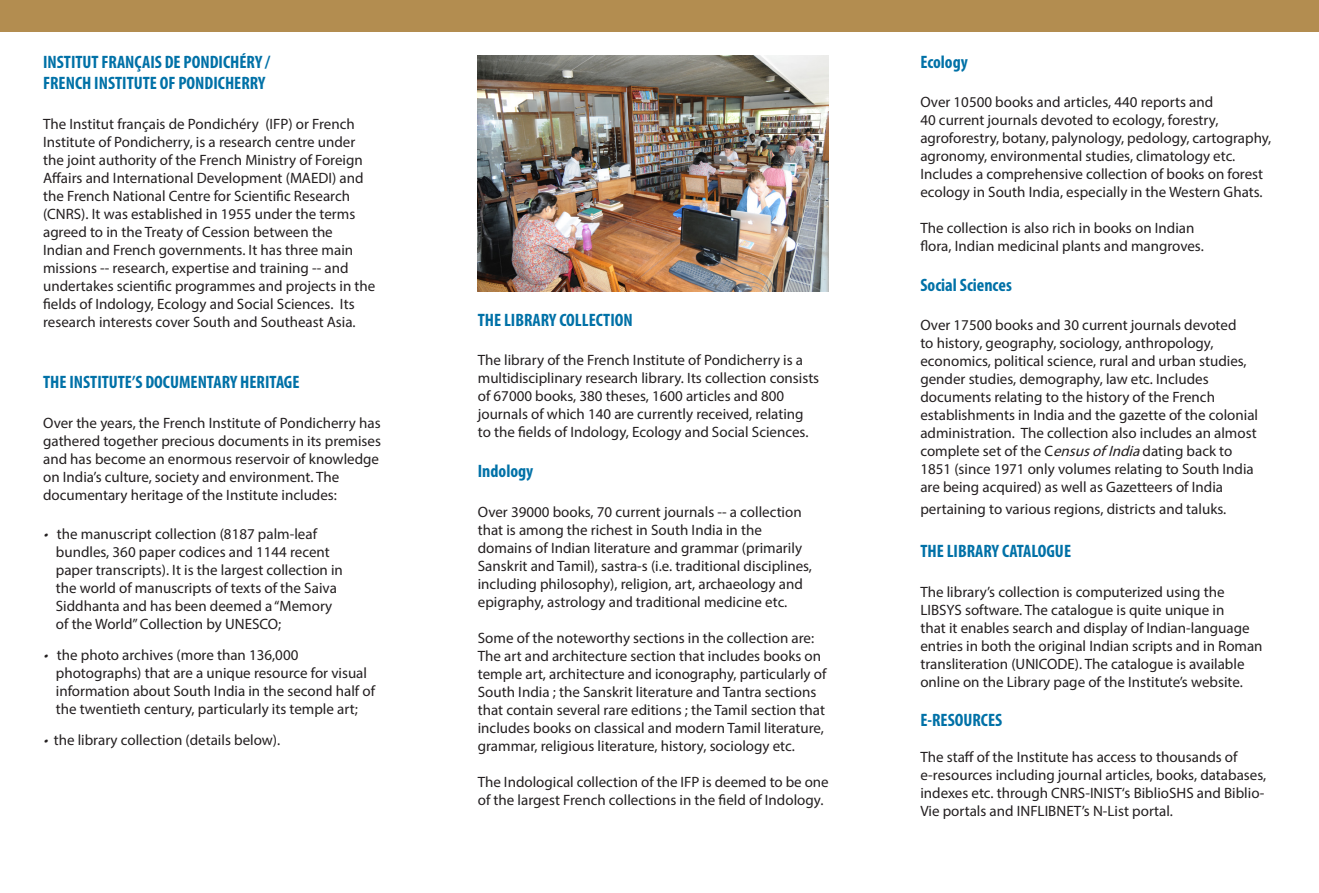
<style>
.page{position:relative;width:1319px;height:893px;background:#fff}
.page>*{position:absolute;margin:0;border:0;box-sizing:border-box;transform-origin:0 0}
.t1{font:700 condensed 18px "Myriad Pro";color:#0071a7}
.general_paragraph{font:15px/18px "Myriad Pro";color:#231f20}
.list{font:15px/18px "Myriad Pro";color:#231f20}
.s1{font-style:italic}
</style>
<div class="page">
<div style="left:0;top:0;width:1318px;height:32px;background:#b38d50"></div>
<img style="left:477px;top:55px;width:351px;height:236px">
<p class="t1" style="left:43px;top:50px;width:228px">INSTITUT FRANÇAIS DE PONDICHÉRY /</p>
<p class="t1" style="left:43px;top:72px;width:224px">FRENCH INSTITUTE OF PONDICHERRY</p>
<p class="general_paragraph" style="left:43px;top:114px;width:334px">The Institut français de Pondichéry (IFP) or French Institute of Pondicherry, is a research centre under the joint authority of the French Ministry of Foreign Affairs and International Development (MAEDI) and the French National Centre for Scientific Research (CNRS). It was established in 1955 under the terms agreed to in the Treaty of Cession between the Indian and French governments. It has three main missions -- research, expertise and training -- and undertakes scientific programmes and projects in the fields of Indology, Ecology and Social Sciences. Its research interests cover South and Southeast Asia.</p>
<p class="t1" style="left:43px;top:371px;width:258px">THE INSTITUTE’S DOCUMENTARY HERITAGE</p>
<p class="general_paragraph" style="left:43px;top:413px;width:339px">Over the years, the French Institute of Pondicherry has gathered together precious documents in its premises and has become an enormous reservoir of knowledge on India’s culture, society and environment. The documentary heritage of the Institute includes:</p>
<p class="list" style="left:56px;top:525px;width:288px;text-indent:-13px"><span class="s1">•</span> the manuscript collection (8187 palm-leaf bundles, 360 paper codices and 1144 recent paper transcripts). It is the largest collection in the world of manuscripts of texts of the Saiva Siddhanta and has been deemed a “Memory of the World” Collection by UNESCO;</p>
<p class="list" style="left:56px;top:646px;width:320px;text-indent:-13px"><span class="s1">•</span> the photo archives (more than 136,000 photographs) that are a unique resource for visual information about South India in the second half of the twentieth century, particularly its temple art;</p>
<p class="list" style="left:43px;top:730px;width:239px"><span class="s1">•</span> the library collection (details below).</p>
<p class="t1" style="left:477px;top:308px;width:156px">THE LIBRARY COLLECTION</p>
<p class="general_paragraph" style="left:477px;top:351px;width:343px">The library of the French Institute of Pondicherry is a multidisciplinary research library. Its collection consists of 67000 books, 380 theses, 1600 articles and 800 journals of which 140 are currently received, relating to the fields of Indology, Ecology and Social Sciences.</p>
<p class="t1" style="left:477px;top:460px;width:57px">Indology</p>
<p class="general_paragraph" style="left:477px;top:502px;width:336px">Over 39000 books, 70 current journals -- a collection that is among the richest in South India in the domains of Indian literature and grammar (primarily Sanskrit and Tamil), sastra-s (i.e. traditional disciplines, including philosophy), religion, art, archaeology and epigraphy, astrology and traditional medicine etc.</p>
<p class="general_paragraph" style="left:477px;top:628px;width:350px">Some of the noteworthy sections in the collection are:<br>The art and architecture section that includes books on temple art, architecture and iconography, particularly of South India ; the Sanskrit literature and Tantra sections that contain several rare editions ; the Tamil section that includes books on classical and modern Tamil literature, grammar, religious literature, history, sociology etc.</p>
<p class="general_paragraph" style="left:477px;top:772px;width:352px">The Indological collection of the IFP is deemed to be one of the largest French collections in the field of Indology.</p>
<p class="t1" style="left:920px;top:50px;width:49px">Ecology</p>
<p class="general_paragraph" style="left:920px;top:93px;width:352px">Over 10500 books and articles, 440 reports and<br>40 current journals devoted to ecology, forestry, agroforestry, botany, palynology, pedology, cartography, agronomy, environmental studies, climatology etc.<br>Includes a comprehensive collection of books on forest ecology in South India, especially in the Western Ghats.</p>
<p class="general_paragraph" style="left:920px;top:219px;width:285px">The collection is also rich in books on Indian flora, Indian medicinal plants and mangroves.</p>
<p class="t1" style="left:920px;top:273px;width:93px">Social Sciences</p>
<p class="general_paragraph" style="left:920px;top:316px;width:339px">Over 17500 books and 30 current journals devoted<br>to history, geography, sociology, anthropology, economics, political science, rural and urban studies, gender studies, demography, law etc. Includes documents relating to the history of the French establishments in India and the gazette of the colonial administration. The collection also includes an almost complete set of the C<span class="s1">ensusofIndia</span>dating back to 1851 (since 1971 only volumes relating to South India are being acquired) as well as Gazetteers of India</p>
<p class="general_paragraph" style="left:920px;top:500px;width:307px">pertaining to various regions, districts and taluks.</p>
<p class="t1" style="left:920px;top:540px;width:152px">THE LIBRARY CATALOGUE</p>
<p class="general_paragraph" style="left:920px;top:582px;width:344px">The library’s collection is computerized using the LIBSYS software. The catalogue is quite unique in<br>that it enables search and display of Indian-language entries in both the original Indian scripts and in Roman transliteration (UNICODE). The catalogue is available online on the Library page of the Institute’s website.</p>
<p class="t1" style="left:920px;top:709px;width:83px">E-RESOURCES</p>
<p class="general_paragraph" style="left:920px;top:748px;width:347px">The staff of the Institute has access to thousands of e-resources including journal articles, books, databases, indexes etc. through CNRS-INIST‘s BiblioSHS and Biblio-Vie portals and INFLIBNET’s N-List portal.</p>
</div>
